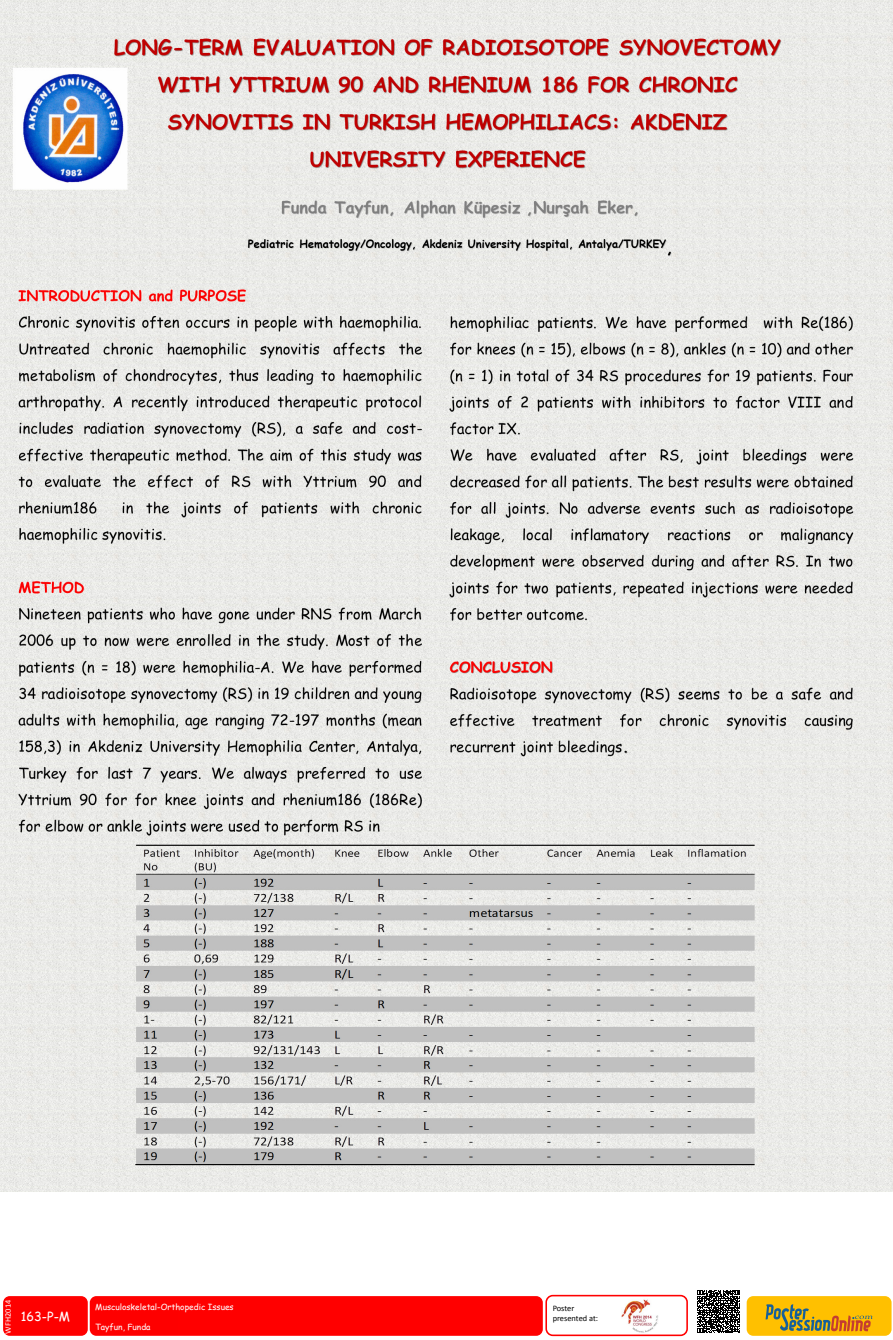
<style>
.page{position:relative;width:893px;height:1340px;background:#fff}
.page>*{position:absolute;margin:0;border:0;box-sizing:border-box;transform-origin:0 0}
.t1{font:14px "Arial";color:#fff}
.t2{font:12.6px "Comic Sans MS";color:#fff}
.t3{font:9.1px "Arial";color:#fff}
.t4{font:8.4px "Comic Sans MS";color:#fff}
.t5{font:8.4px "Calibri";letter-spacing:-.005em;color:#000}
.t6{font:8.4px "Calibri";color:#fff}
</style>
<div class="page">
<img style="left:622px;top:1299px;width:41px;height:37px">
<div style="left:3px;top:1296px;width:85px;height:39px;background:#f00;border-radius:7px"></div>
<div style="left:747px;top:1296px;width:144px;height:39px;background:#ffc000;border-radius:7px"></div>
<svg style="left:766px;top:1304px;width:107px;height:27px"></svg>
<div style="left:90px;top:1296px;width:453px;height:39px;background:#f00;border-radius:7px"></div>
<div style="left:545px;top:1294px;width:143px;height:41px;border:2px solid #f00;border-radius:7px"></div>
<svg style="left:697px;top:1290px;width:43px;height:42px"></svg>
<img style="left:0;top:0;width:893px;height:1191px">
<p class="t6" style="left:3px;top:1333px;width:35px;rotate:-90deg">WFH2014</p>
<p class="t5" style="left:553px;top:1302px;width:23px">Poster</p>
<p class="t4" style="left:95px;top:1300px;width:140px">Musculoskeletal-Orthopedic Issues</p>
<p class="t4" style="left:95px;top:1320px;width:57px">Tayfun, Funda</p>
<p class="t3" style="left:97px;top:1301px;width:66px">Clinical Aspects</p>
<p class="t2" style="left:21px;top:1306px;width:51px">163-P-M</p>
<p class="t1" style="left:18px;top:1309px;width:55px">71-PO-T</p>
<p class="t5" style="left:553px;top:1312px;width:47px">presented at:</p>
<p class="t3" style="left:97px;top:1320px;width:45px">olfa kassar</p>
</div>
